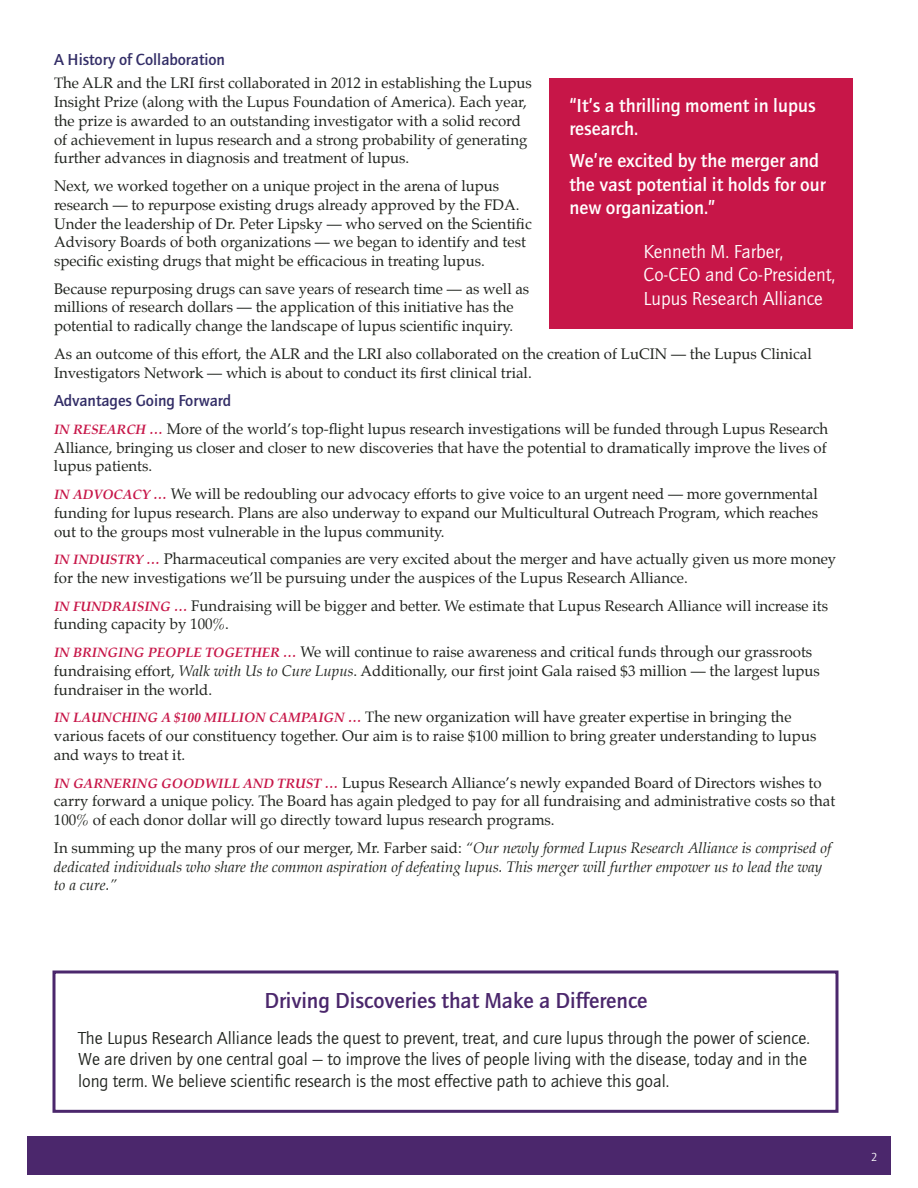
<style>
.page{position:relative;width:918px;height:1188px;background:#fff}
.page>*{position:absolute;margin:0;border:0;box-sizing:border-box;transform-origin:0 0}
.t1{font:700 22.5px "Quay";color:#4b276c}
.t2{font:700 19.5px/23.4px "Quay";color:#fff}
.t3{font:19.5px/23.4px "Quay";color:#fff}
.t4{font:18px/21.6px "Quay";color:#20231e}
.t5{font:16.5px "Quay Bld";letter-spacing:-.005em;color:#332e67}
.t6{font:15px/18.8px "Palatino";color:#20231e}
.t7{font:italic 15px/18.8px "Palatino";color:#20231e}
.t8{font:12px "Quay";color:#fff}
.s1{font-weight:700;font-style:italic;font-size:13.5px;color:#c71648}
.s2{font-style:italic}
.s3{font-style:normal}
</style>
<div class="page">
<div style="left:52px;top:970px;width:786px;height:143px;border:3px solid #4b276c"></div>
<div style="left:549px;top:78px;width:304px;height:251px;background:#c71648"></div>
<div style="left:27px;top:1136px;width:864px;height:38px;background:#4b276c"></div>
<p class="t5" style="left:54px;top:48px;width:173px">A History of Collaboration</p>
<p class="t6" style="left:54px;top:74px;width:479px">The ALR and the LRI first collaborated in 2012 in establishing the Lupus Insight Prize (along with the Lupus Foundation of America). Each year, the prize is awarded to an outstanding investigator with a solid record of achievement in lupus research and a strong probability of generating further advances in diagnosis and treatment of lupus.</p>
<p class="t6" style="left:54px;top:176px;width:479px">Next, we worked together on a unique project in the arena of lupus research — to repurpose existing drugs already approved by the FDA.<br>Under the leadership of Dr. Peter Lipsky — who served on the Scientific Advisory Boards of both organizations — we began to identify and test specific existing drugs that might be efficacious in treating lupus.</p>
<p class="t6" style="left:54px;top:279px;width:477px">Because repurposing drugs can save years of research time — as well as millions of research dollars — the application of this initiative has the potential to radically change the landscape of lupus scientific inquiry.</p>
<p class="t6" style="left:54px;top:344px;width:759px">As an outcome of this effort, the ALR and the LRI also collaborated on the creation of LuCIN — the Lupus Clinical<br>Investigators Network — which is about to conduct its first clinical trial.</p>
<p class="t5" style="left:54px;top:390px;width:179px">Advantages Going Forward</p>
<p class="t6" style="left:54px;top:419px;width:776px;text-align:justify"><span class="s1">IN RESEARCH …</span> More of the world’s top-flight lupus research investigations will be funded through Lupus Research Alliance, bringing us closer and closer to new discoveries that have the potential to dramatically improve the lives of lupus patients.</p>
<p class="t6" style="left:54px;top:485px;width:766px;text-align:justify"><span class="s1">IN ADVOCACY …</span> We will be redoubling our advocacy efforts to give voice to an urgent need — more governmental funding for lupus research. Plans are also underway to expand our Multicultural Outreach Program, which reaches out to the groups most vulnerable in the lupus community.</p>
<p class="t6" style="left:54px;top:550px;width:784px"><span class="s1">IN INDUSTRY …</span> Pharmaceutical companies are very excited about the merger and have actually given us more money for the new investigations we’ll be pursuing under the auspices of the Lupus Research Alliance.</p>
<p class="t6" style="left:54px;top:596px;width:776px"><span class="s1">IN FUNDRAISING …</span> Fundraising will be bigger and better. We estimate that Lupus Research Alliance will increase its funding capacity by 100%.</p>
<p class="t6" style="left:54px;top:643px;width:767px"><span class="s1">IN BRINGING PEOPLE TOGETHER …</span> We will continue to raise awareness and critical funds through our grassroots fundraising effort, <span class="s2">Walk with Us to Cure Lupus</span>. Additionally, our first joint Gala raised $3 million — the largest lupus fundraiser in the world.</p>
<p class="t6" style="left:54px;top:708px;width:764px"><span class="s1">IN LAUNCHING A $100 MILLION CAMPAIGN …</span> The new organization will have greater expertise in bringing the various facets of our constituency together. Our aim is to raise $100 million to bring greater understanding to lupus and ways to treat it.</p>
<p class="t6" style="left:54px;top:773px;width:783px"><span class="s1">IN GARNERING GOODWILL AND TR UST …</span> Lupus Research Alliance’s newly expanded Board of Directors wishes to carry forward a unique policy. The Board has again pledged to pay for all fundraising and administrative costs so that<br>100% of each donor dollar will go directly toward lupus research programs.</p>
<p class="t7" style="left:54px;top:838px;width:779px"><span class="s3">In summing up the many pros of our merger, Mr. Farber said:</span> “Our newly formed Lupus Research Alliance is comprised of dedicated individuals who share the common aspiration of defeating lupus. This merger will further empower us to lead the way to a cure.”</p>
<h2 class="t2" style="left:569px;top:93px;width:248px">“It’s a thrilling moment in lupus research.</h2>
<h2 class="t2" style="left:569px;top:149px;width:258px">We’re excited by the merger and the vast potential it holds for our new organization.”</h2>
<h2 class="t3" style="left:644px;top:241px;width:193px">Kenneth M. Farber,<br>Co-CEO and Co-President,<br>Lupus Research Alliance</h2>
<h1 class="t1" style="left:264px;top:988px;width:385px">Driving Discoveries that Make a Difference</h1>
<p class="t4" style="left:78px;top:1027px;width:733px">The Lupus Research Alliance leads the quest to prevent, treat, and cure lupus through the power of science.<br>We are driven by one central goal — to improve the lives of people living with the disease, today and in the long term. We believe scientific research is the most effective path to achieve this goal.</p>
<p class="t8" style="left:871px;top:1150px;width:8px">2</p>
</div>
